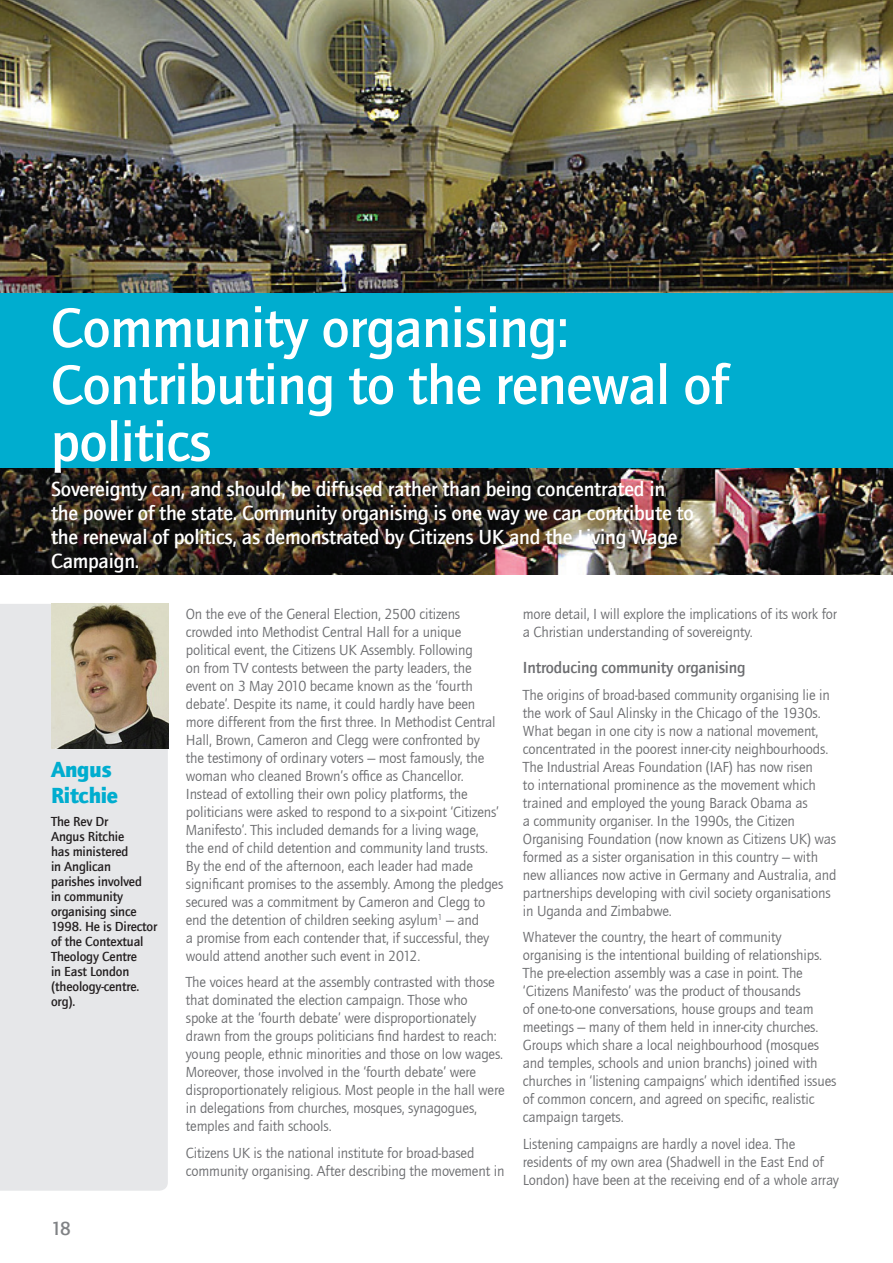
<style>
.page{position:relative;width:893px;height:1263px;background:#fff}
.page>*{position:absolute;margin:0;border:0;box-sizing:border-box;transform-origin:0 0}
.t1{font:500 57px/57px "ITC Quay Sans Com";letter-spacing:-.01em;color:#fff}
.t2{font:900 22.5px/25.5px "ITC Quay Sans Com";letter-spacing:-.01em;color:#00adcf}
.t3{font:500 21px/24px "ITC Quay Sans Com";letter-spacing:-.01em;color:#fff}
.t4{font:500 19.5px "ITC Quay Sans Com";color:#808285}
.t5{font:500 16.5px "ITC Quay Sans Com";letter-spacing:-.01em;color:#6c6d70}
.t6{font:15px/18px "ITC Quay Sans Com";letter-spacing:-.01em;color:#6c6d70}
.t7{font:500 13.5px/15px "ITC Quay Sans Com";letter-spacing:-.01em;color:#231f20}
</style>
<div class="page">
<img style="left:0;top:0;width:893px;height:574px">
<div style="left:0;top:293px;width:893px;height:175px;background:#00adcf"></div>
<div style="left:0;top:604px;width:168px;height:587px;background:#e6e7e9"></div>
<img style="left:51px;top:604px;width:117px;height:144px">
<h1 class="t1" style="left:51px;top:298px;width:679px">Community organising:<br>Contributing to the renewal of politics</h1>
<h3 class="t3" style="left:51px;top:476px;width:644px">Sovereignty can, and should, be diffused rather than being concentrated in the power of the state. Community organising is one way we can contribute to the renewal of politics, as demonstrated by Citizens UK and the Living Wage Campaign.</h3>
<p class="t6" style="left:186px;top:604px;width:319px">On the eve of the General Election, 2500 citizens crowded into Methodist Central Hall for a unique political event, the Citizens UK Assembly. Following<br>on from TV contests between the party leaders, the event on 3 May 2010 became known as the ‘fourth debate’. Despite its name, it could hardly have been more different from the first three. In Methodist Central Hall, Brown, Cameron and Clegg were confronted by<br>the testimony of ordinary voters – most famously, the woman who cleaned Brown’s office as Chancellor.<br>Instead of extolling their own policy platforms, the politicians were asked to respond to a six-point ‘Citizens’ Manifesto’. This included demands for a living wage,<br>the end of child detention and community land trusts.<br>By the end of the afternoon, each leader had made significant promises to the assembly. Among the pledges secured was a commitment by Cameron and Clegg to end the detention of children seeking asylum<sup>1</sup> – and<br>a promise from each contender that, if successful, they would attend another such event in 2012.</p>
<p class="t6" style="left:186px;top:973px;width:320px">The voices heard at the assembly contrasted with those that dominated the election campaign. Those who<br>spoke at the ‘fourth debate’ were disproportionately drawn from the groups politicians find hardest to reach: young people, ethnic minorities and those on low wages.<br>Moreover, those involved in the ‘fourth debate’ were disproportionately religious. Most people in the hall were in delegations from churches, mosques, synagogues, temples and faith schools.</p>
<p class="t6" style="left:186px;top:1143px;width:320px">Citizens UK is the national institute for broad-based community organising. After describing the movement in</p>
<p class="t6" style="left:523px;top:604px;width:316px">more detail, I will explore the implications of its work for a Christian understanding of sovereignty.</p>
<p class="t5" style="left:523px;top:657px;width:224px">Introducing community organising</p>
<p class="t6" style="left:523px;top:685px;width:315px">The origins of broad-based community organising lie in the work of Saul Alinsky in the Chicago of the 1930s.<br>What began in one city is now a national movement, concentrated in the poorest inner-city neighbourhoods.<br>The Industrial Areas Foundation (IAF) has now risen<br>to international prominence as the movement which trained and employed the young Barack Obama as<br>a community organiser. In the 1990s, the Citizen Organising Foundation (now known as Citizens UK) was formed as a sister organisation in this country – with new alliances now active in Germany and Australia, and partnerships developing with civil society organisations in Uganda and Zimbabwe.</p>
<p class="t6" style="left:523px;top:928px;width:315px">Whatever the country, the heart of community organising is the intentional building of relationships.<br>The pre-election assembly was a case in point. The ‘Citizens Manifesto’ was the product of thousands<br>of one-to-one conversations, house groups and team meetings – many of them held in inner-city churches.<br>Groups which share a local neighbourhood (mosques and temples, schools and union branchs) joined with churches in ‘listening campaigns’ which identified issues of common concern, and agreed on specific, realistic campaign targets.</p>
<p class="t6" style="left:523px;top:1134px;width:318px">Listening campaigns are hardly a novel idea. The residents of my own area (Shadwell in the East End of<br>London) have been at the receiving end of a whole array</p>
<h2 class="t2" style="left:51px;top:756px;width:69px">Angus<br>Ritchie</h2>
<p class="t7" style="left:51px;top:814px;width:108px">The Rev Dr<br>Angus Ritchie<br>has ministered<br>in Anglican parishes involved<br>in community organising since<br>1998. He is Director of the Contextual<br>Theology Centre<br>in East London (theology-centre. org).</p>
<h3 class="t4" style="left:51px;top:1216px;width:21px">19</h3>
<h3 class="t4" style="left:60px;top:1216px;width:12px">8</h3>
</div>
